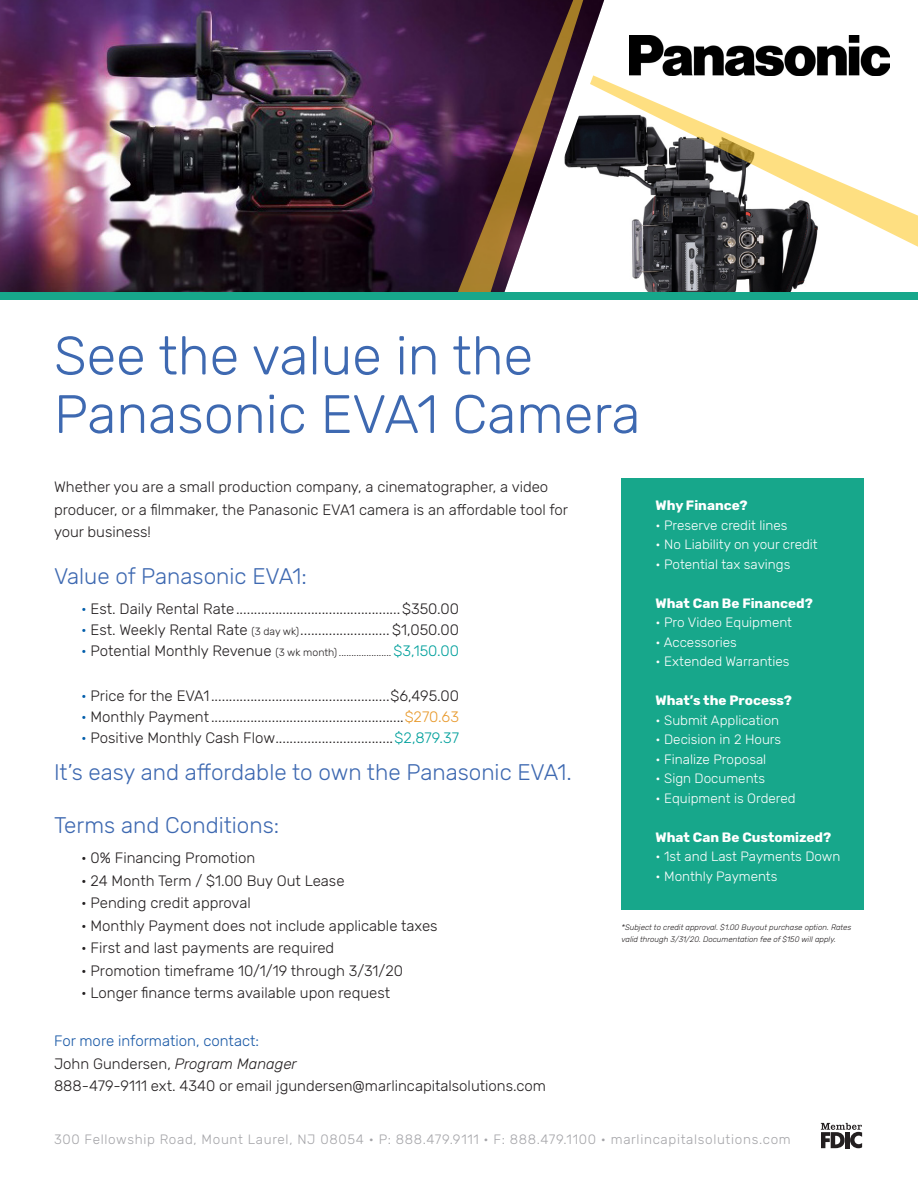
<style>
.page{position:relative;width:918px;height:1188px;background:#fff}
.page>*{position:absolute;margin:0;border:0;box-sizing:border-box;transform-origin:0 0}
.t1{font:300 54px/58.5px "Rubik";color:#3e69b1}
.t2{font:300 22.5px "Rubik";color:#3e69b1}
.t3{font:300 15px/22.5px "Rubik";color:#231f20}
.t4{font:300 15px "Rubik";color:#1858a6}
.t5{font:300 13.5px "Rubik";color:#fff}
.t6{font:300 13.5px "Rubik";letter-spacing:.05em;color:#a5a5a9}
.t7{font:700 13.5px "Rubik";color:#fff}
.t8{font:300 10.5px "Rubik";color:#231f20}
.t9{font:italic 300 7.8px/12px "Rubik";color:#231f20}
.s1{color:#015dab}
.s2{font-size:10.5px}
.s3{font-size:15px;color:#015dab}
.s4{font-size:15px}
.s5{font-size:15px;color:#00a09c}
.s6{color:#e89a2d}
.s7{color:#00a09c}
.s8{font-style:italic}
</style>
<div class="page">
<div style="left:622px;top:478px;width:242px;height:432px;background:#17a78b"></div>
<svg style="left:821px;top:1123px;width:41px;height:25px"></svg>
<div style="left:845px;top:1132px;width:5px;height:16px;background:#231f20"></div>
<img style="left:0;top:0;width:605px;height:293px">
<img style="left:586px;top:79px;width:320px;height:214px">
<svg style="left:456px;top:0;width:130px;height:293px"></svg>
<svg style="left:590px;top:75px;width:328px;height:177px"></svg>
<div style="left:0;top:293px;width:918px;height:7px;background:#17a78b"></div>
<img style="left:629px;top:36px;width:261px;height:39px">
<p class="t1" style="left:54px;top:328px;width:588px">See the value in the<br>Panasonic EVA1 Camera</p>
<p class="t3" style="left:54px;top:476px;width:516px">Whether you are a small production company, a cinematographer, a video producer, or a filmmaker, the Panasonic EVA1 camera is an affordable tool for your business!</p>
<p class="t2" style="left:54px;top:564px;width:254px">Value of Panasonic EVA1:</p>
<p class="t3" style="left:81px;top:598px;width:380px"><span class="s1">•</span> Est. Daily Rental Rate..............................................$350.00</p>
<p class="t3" style="left:81px;top:619px;width:380px"><span class="s1">•</span> Est. Weekly Rental Rate <span class="s2">(3 day wk)</span>......................... $1,050.00</p>
<p class="t8" style="left:81px;top:646px;width:380px"><span class="s3">•</span> <span class="s4">Potential Monthly Revenue</span> (3 wk month)..................... <span class="s5">$3,150.00</span></p>
<p class="t3" style="left:81px;top:685px;width:380px"><span class="s1">•</span> Price for the EVA1..................................................$6,495.00</p>
<p class="t3" style="left:81px;top:706px;width:380px"><span class="s1">•</span> Monthly Payment......................................................<span class="s6">$270.63</span></p>
<p class="t3" style="left:81px;top:727px;width:380px"><span class="s1">•</span> Positive Monthly Cash Flow.................................<span class="s7">$2,879.37</span></p>
<p class="t2" style="left:54px;top:760px;width:519px">It’s easy and affordable to own the Panasonic EVA1.</p>
<p class="t2" style="left:54px;top:813px;width:227px">Terms and Conditions:</p>
<p class="t3" style="left:81px;top:847px;width:176px">• 0% Financing Promotion</p>
<p class="t3" style="left:81px;top:870px;width:265px">• 24 Month Term / $1.00 Buy Out Lease</p>
<p class="t3" style="left:81px;top:892px;width:171px">• Pending credit approval</p>
<p class="t3" style="left:81px;top:915px;width:358px">• Monthly Payment does not include applicable taxes</p>
<p class="t3" style="left:81px;top:937px;width:255px">• First and last payments are required</p>
<p class="t3" style="left:81px;top:960px;width:324px">• Promotion timeframe 10/1/19 through 3/31/20</p>
<p class="t3" style="left:81px;top:982px;width:311px">• Longer finance terms available upon request</p>
<p class="t7" style="left:656px;top:498px;width:94px">Why Finance?</p>
<p class="t5" style="left:656px;top:518px;width:133px">• Preserve credit lines</p>
<p class="t5" style="left:656px;top:537px;width:164px">• No Liability on your credit</p>
<p class="t5" style="left:656px;top:557px;width:136px">• Potential tax savings</p>
<p class="t7" style="left:656px;top:595px;width:159px">What Can Be Financed?</p>
<p class="t5" style="left:656px;top:615px;width:138px">• Pro Video Equipment</p>
<p class="t5" style="left:656px;top:635px;width:83px">• Accessories</p>
<p class="t5" style="left:656px;top:654px;width:135px">• Extended Warranties</p>
<p class="t7" style="left:656px;top:693px;width:138px">What’s the Process?</p>
<p class="t5" style="left:656px;top:713px;width:125px">• Submit Application</p>
<p class="t5" style="left:656px;top:732px;width:127px">• Decision in 2 Hours</p>
<p class="t5" style="left:656px;top:752px;width:112px">• Finalize Proposal</p>
<p class="t5" style="left:656px;top:771px;width:111px">• Sign Documents</p>
<p class="t5" style="left:656px;top:791px;width:142px">• Equipment is Ordered</p>
<p class="t7" style="left:656px;top:829px;width:177px">What Can Be Customized?</p>
<p class="t5" style="left:656px;top:849px;width:186px">• 1st and Last Payments Down</p>
<p class="t5" style="left:656px;top:869px;width:123px">• Monthly Payments</p>
<p class="t9" style="left:622px;top:922px;width:231px">*Subject to credit approval. $1.00 Buyout purchase option. Rates valid through 3/31/20. Documentation fee of $150 will apply.</p>
<p class="t4" style="left:54px;top:1033px;width:207px">For more information, contact:</p>
<p class="t3" style="left:54px;top:1053px;width:244px">John Gundersen, <span class="s8">Program Manager</span></p>
<p class="t3" style="left:54px;top:1075px;width:494px">888-479-9111 ext. 4340 or email jgundersen@marlincapitalsolutions.com</p>
<p class="t6" style="left:54px;top:1131px;width:738px">300 Fellowship Road, Mount Laurel, NJ 08054 • P: 888.479.9111 • F: 888.479.1100 • marlincapitalsolutions.com</p>
</div>
